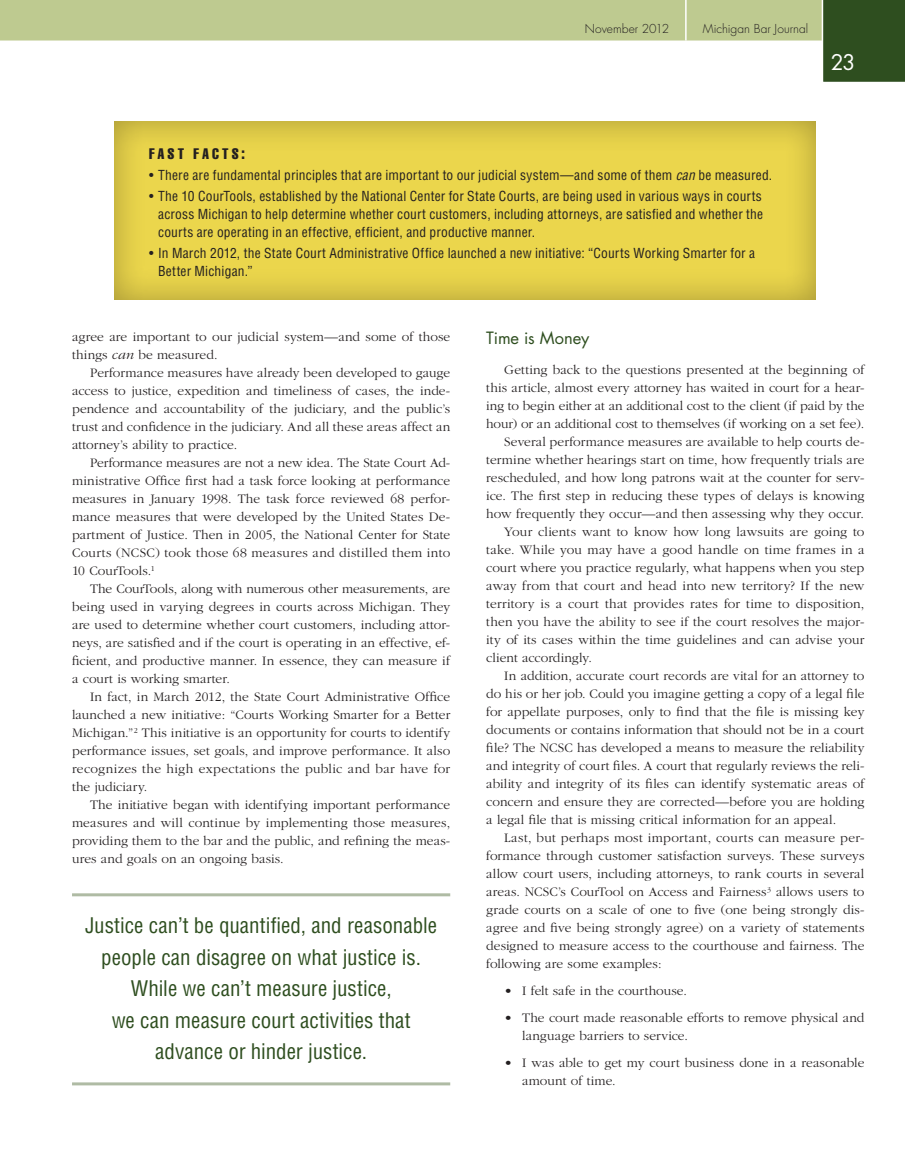
<style>
.page{position:relative;width:905px;height:1175px;background:#fff}
.page>*{position:absolute;margin:0;border:0;box-sizing:border-box;transform-origin:0 0}
.t1{font:condensed 21px/31.5px "Helvetica";color:#2e4e1f;text-align:center}
.t2{font:21px "Futura";color:#fff}
.t3{font:16.5px "Futura";letter-spacing:-.005em;color:#2e4e1f}
.t4{font:extra-condensed 15px "Helvetica";letter-spacing:.21em;color:#231f20}
.t5{font:300 13.5px/18px "Garamond";letter-spacing:.005em;color:#231f20;text-align:justify}
.t6{font:condensed 13.5px/18px "Helvetica";letter-spacing:.015em;color:#231f20;text-align:justify}
.t7{font:300 13.5px "Garamond";letter-spacing:.025em;color:#231f20}
.t8{font:300 12px "Futura";color:#231f20}
.s1{font-style:italic}
</style>
<div class="page">
<div style="left:112px;top:120px;width:705px;height:182px;background:#231f20;opacity:.35"></div>
<hr style="left:72px;top:893px;width:378px;height:3px;background:#afbba4">
<hr style="left:72px;top:1082px;width:378px;height:3px;background:#afbba4">
<svg style="left:0;top:0;width:904px;height:82px"></svg>
<hr style="left:685px;top:0;width:1px;height:40px;background:#fff">
<p class="t8" style="left:585px;top:21px;width:86px">November 2012</p>
<p class="t8" style="left:702px;top:21px;width:107px">Michigan Bar Journal</p>
<h1 class="t2" style="left:830px;top:48px;width:26px">23</h1>
<p class="t4" style="left:149px;top:144px;width:97px">FAST FAC TS:</p>
<p class="t6" style="left:149px;top:166px;width:624px">• There are fundamental principles that are important to our judicial system—and some of them <span class="s1">can</span> be measured.</p>
<p class="t6" style="left:158px;top:187px;width:606px;text-indent:-9px">• The 10 CourTools, established by the National Center for State Courts, are being used in various ways in courts across Michigan to help determine whether court customers, including attorneys, are satisfied and whether the courts are operating in an effective, efficient, and productive manner.</p>
<p class="t6" style="left:158px;top:244px;width:598px;text-indent:-9px">• In March 2012, the State Court Administrative Office launched a new initiative: “Courts Working Smarter for a<br>Better Michigan.”</p>
<p class="t5" style="left:72px;top:328px;width:380px">agree are important to our judicial system—and some of those things <span class="s1">can</span> be measured.</p>
<p class="t5" style="left:72px;top:364px;width:380px;text-indent:18px">Performance measures have already been developed to gauge access to justice, expedition and timeliness of cases, the inde&shy;pendence and accountability of the judiciary, and the public’s trust and confidence in the judiciary. And all these areas affect an attorney’s ability to practice.</p>
<p class="t5" style="left:72px;top:454px;width:380px;text-indent:18px">Performance measures are not a new idea. The State Court Ad&shy;ministrative Office first had a task force looking at performance measures in January 1998. The task force reviewed 68 perfor&shy;mance measures that were developed by the United States De&shy;partment of Justice. Then in 2005, the National Center for State Courts (NCSC) took those 68 measures and distilled them into 10 CourTools.<sup>1</sup></p>
<p class="t5" style="left:72px;top:580px;width:379px;text-indent:18px">The CourTools, along with numerous other measurements, are being used in varying degrees in courts across Michigan. They are used to determine whether court customers, including attor&shy;neys, are satisfied and if the court is operating in an effective, ef&shy;ficient, and productive manner. In essence, they can measure if a court is working smarter.</p>
<p class="t5" style="left:72px;top:688px;width:380px;text-indent:18px">In fact, in March 2012, the State Court Administrative Office launched a new initiative: “Courts Working Smarter for a Better Michigan.”<sup>2</sup> This initiative is an opportunity for courts to identify performance issues, set goals, and improve performance. It also recognizes the high expectations the public and bar have for the judiciary.</p>
<p class="t5" style="left:72px;top:796px;width:379px;text-indent:18px">The initiative began with identifying important performance measures and will continue by implementing those measures, providing them to the bar and the public, and refining the meas&shy;ures and goals on an ongoing basis.</p>
<h1 class="t1" style="left:85px;top:909px;width:353px">Justice can’t be quantified, and reasonable people can disagree on what justice is.<br>While we can’t measure justice,<br>we can measure court activities that advance or hinder justice.</h1>
<p class="t3" style="left:486px;top:326px;width:105px">Time is Money</p>
<p class="t5" style="left:504px;top:361px;width:361px">Getting back to the questions presented at the beginning of</p>
<p class="t5" style="left:486px;top:379px;width:379px">this article, almost every attorney has waited in court for a hear-</p>
<p class="t5" style="left:486px;top:397px;width:380px">ing to begin either at an additional cost to the client (if paid by the</p>
<p class="t5" style="left:486px;top:415px;width:379px">hour) or an additional cost to themselves (if working on a set fee).</p>
<p class="t5" style="left:504px;top:433px;width:362px">Several performance measures are available to help courts de-</p>
<p class="t5" style="left:486px;top:451px;width:379px">termine whether hearings start on time, how frequently trials are</p>
<p class="t5" style="left:486px;top:469px;width:379px">rescheduled, and how long patrons wait at the counter for serv-</p>
<p class="t5" style="left:486px;top:487px;width:380px">ice. The first step in reducing these types of delays is knowing</p>
<p class="t5" style="left:486px;top:505px;width:379px">how frequently they occur—and then assessing why they occur.</p>
<p class="t5" style="left:504px;top:523px;width:362px">Your clients want to know how long lawsuits are going to</p>
<p class="t5" style="left:486px;top:541px;width:380px">take. While you may have a good handle on time frames in a</p>
<p class="t5" style="left:486px;top:559px;width:379px">court where you practice regularly, what happens when you step</p>
<p class="t5" style="left:486px;top:577px;width:380px">away from that court and head into new territory? If the new</p>
<p class="t5" style="left:486px;top:595px;width:380px">territory is a court that provides rates for time to disposition,</p>
<p class="t5" style="left:486px;top:613px;width:379px">then you have the ability to see if the court resolves the major-</p>
<p class="t5" style="left:486px;top:631px;width:379px">ity of its cases within the time guidelines and can advise your</p>
<p class="t5" style="left:486px;top:649px;width:107px">client accordingly.</p>
<p class="t5" style="left:504px;top:667px;width:361px">In addition, accurate court records are vital for an attorney to</p>
<p class="t5" style="left:486px;top:685px;width:380px">do his or her job. Could you imagine getting a copy of a legal file</p>
<p class="t5" style="left:486px;top:703px;width:380px">for appellate purposes, only to find that the file is missing key</p>
<p class="t5" style="left:486px;top:721px;width:379px">documents or contains information that should not be in a court</p>
<p class="t5" style="left:486px;top:739px;width:379px">file? The NCSC has developed a means to measure the reliability</p>
<p class="t5" style="left:486px;top:757px;width:379px">and integrity of court files. A court that regularly reviews the reli-</p>
<p class="t5" style="left:486px;top:775px;width:380px">ability and integrity of its files can identify systematic areas of</p>
<p class="t5" style="left:486px;top:793px;width:379px">concern and ensure they are corrected—before you are holding</p>
<p class="t5" style="left:486px;top:811px;width:351px">a legal file that is missing critical information for an appeal.</p>
<p class="t7" style="left:504px;top:830px;width:361px">Last, but perhaps most important, courts can measure per-</p>
<p class="t5" style="left:486px;top:847px;width:379px">formance through customer satisfaction surveys. These surveys</p>
<p class="t5" style="left:486px;top:865px;width:379px">allow court users, including attorneys, to rank courts in several</p>
<p class="t5" style="left:486px;top:883px;width:380px">areas. NCSC’s CourTool on Access and Fairness<sup>3</sup> allows users to</p>
<p class="t5" style="left:486px;top:901px;width:379px">grade courts on a scale of one to five (one being strongly dis-</p>
<p class="t5" style="left:486px;top:919px;width:379px">agree and five being strongly agree) on a variety of statements</p>
<p class="t5" style="left:486px;top:937px;width:380px">designed to measure access to the courthouse and fairness. The</p>
<p class="t5" style="left:486px;top:955px;width:177px">following are some examples:</p>
<p class="t5" style="left:504px;top:982px;width:184px">• I felt safe in the courthouse.</p>
<p class="t5" style="left:522px;top:1009px;width:344px;text-indent:-18px">• The court made reasonable efforts to remove physical and language barriers to service.</p>
<p class="t5" style="left:522px;top:1054px;width:344px;text-indent:-18px">• I was able to get my court business done in a reasonable amount of time.</p>
</div>
